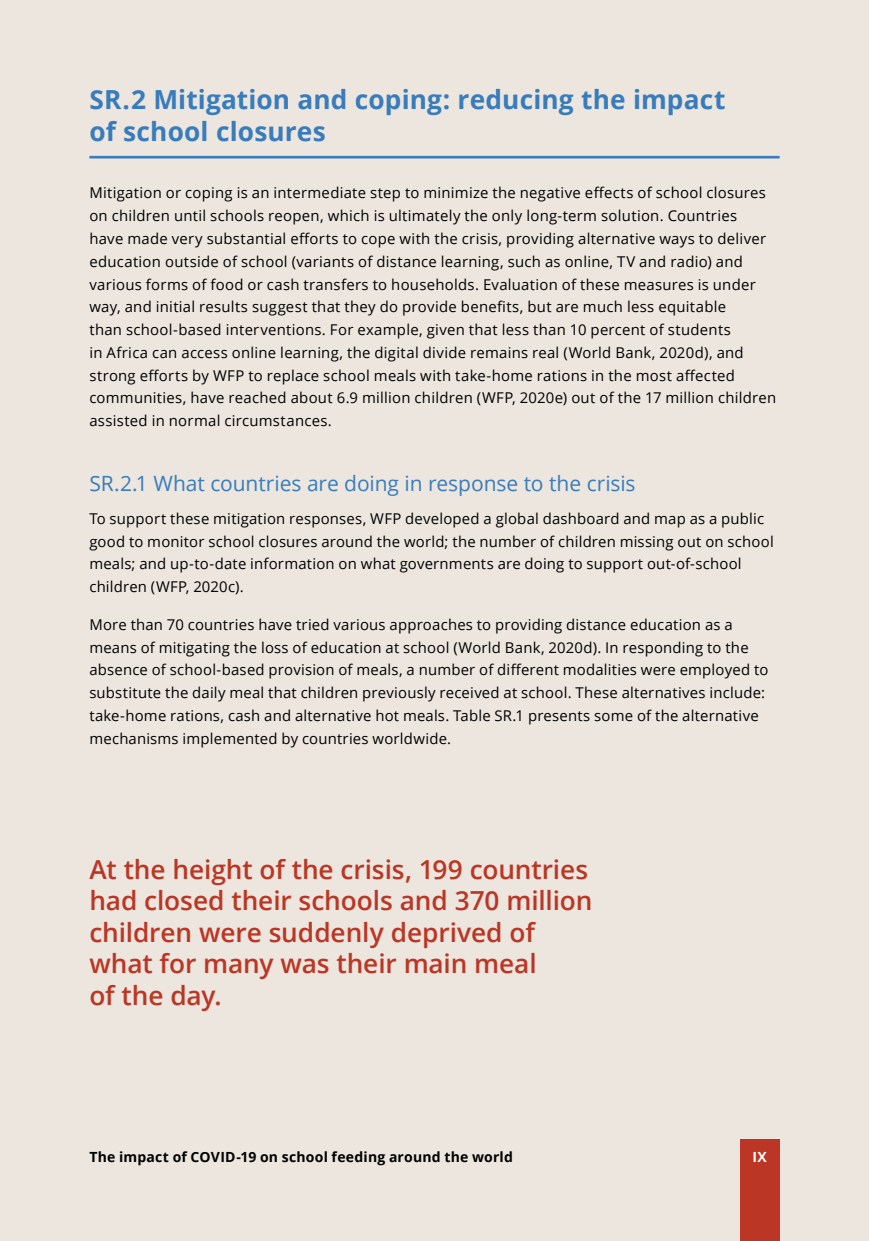
<style>
.page{position:relative;width:869px;height:1241px;background:#fff}
.page>*{position:absolute;margin:0;border:0;box-sizing:border-box;transform-origin:0 0}
.Key_Messages{font:600 26.25px/31.5px "Open Sans";letter-spacing:-.005em;color:#bb3624}
.ToC_2nd_level_headin{font:700 26.25px/31.5px "Open Sans";letter-spacing:.005em;color:#387cbc}
._3rd_level_headings{font:21px "Open Sans";letter-spacing:-.005em;color:#387cbc}
.Body_text{font:14.88px/22.8px "Open Sans";letter-spacing:.015em;color:#000}
.t1{font:700 14px "Open Sans";letter-spacing:.015em;color:#000}
.t2{font:700 14px "Open Sans";color:#fff}
</style>
<div class="page">
<div style="left:0;top:0;width:868px;height:1240px;background:#ece6df"></div>
<hr style="left:89px;top:156px;width:690px;height:2px;background:#387cbc">
<div style="left:739px;top:1138px;width:40px;height:102px;background:#bb3624"></div>
<p class="ToC_2nd_level_headin" style="left:89px;top:83px;width:637px">SR.2 Mitigation and coping: reducing the impact of school closures</p>
<p class="Body_text" style="left:89px;top:181px;width:688px">Mitigation or coping is an intermediate step to minimize the negative effects of school closures on children until schools reopen, which is ultimately the only long-term solution. Countries<br>have made very substantial efforts to cope with the crisis, providing alternative ways to deliver education outside of school (variants of distance learning, such as online, TV and radio) and various forms of food or cash transfers to households. Evaluation of these measures is under way, and initial results suggest that they do provide benefits, but are much less equitable<br>than school-based interventions. For example, given that less than 10 percent of students<br>in Africa can access online learning, the digital divide remains real (World Bank, 2020d), and strong efforts by WFP to replace school meals with take-home rations in the most affected communities, have reached about 6.9 million children (WFP, 2020e) out of the 17 million children assisted in normal circumstances.</p>
<p class="_3rd_level_headings" style="left:89px;top:469px;width:547px">SR.2.1 What countries are doing in response to the crisis</p>
<p class="Body_text" style="left:89px;top:506px;width:685px">To support these mitigation responses, WFP developed a global dashboard and map as a public good to monitor school closures around the world; the number of children missing out on school meals; and up-to-date information on what governments are doing to support out-of-school children (WFP, 2020c).</p>
<p class="Body_text" style="left:89px;top:612px;width:680px">More than 70 countries have tried various approaches to providing distance education as a means of mitigating the loss of education at school (World Bank, 2020d). In responding to the absence of school-based provision of meals, a number of different modalities were employed to substitute the daily meal that children previously received at school. These alternatives include: take-home rations, cash and alternative hot meals. Table SR.1 presents some of the alternative mechanisms implemented by countries worldwide.</p>
<p class="Key_Messages" style="left:89px;top:852px;width:504px">At the height of the crisis, 199 countries had closed their schools and 370 million children were suddenly deprived of what for many was their main meal<br>of the day.</p>
<p class="t1" style="left:89px;top:1147px;width:425px">The impact of COVID-19 on school feeding around the world</p>
<p class="t2" style="left:752px;top:1147px;width:16px">IX</p>
</div>
